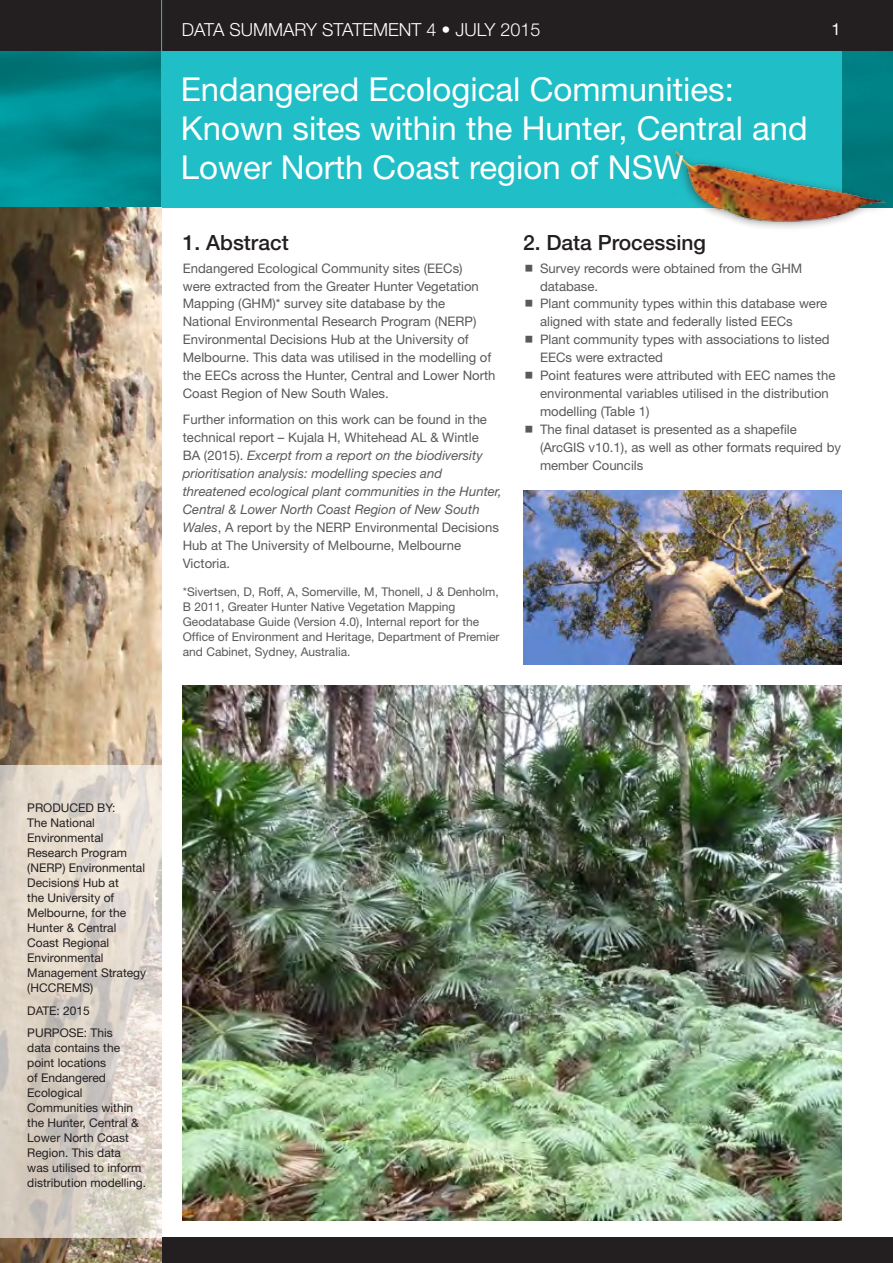
<style>
.page{position:relative;width:893px;height:1263px;background:#fff}
.page>*{position:absolute;margin:0;border:0;box-sizing:border-box;transform-origin:0 0}
.t1{font:33px/39px "Helvetica Neue LT";color:#fff}
.t2{font:500 21px "Helvetica Neue LT";color:#231f20}
.t3{font:300 18px "Helvetica Neue LT";color:#fff}
.t4{font:16.5px "Helvetica Neue LT";color:#fff}
.t5{font:13.2px/18px "Helvetica Neue LT";color:#58595b}
.t6{font:12px/15px "Helvetica Neue LT";color:#231f20}
.t7{font:12px/15px "Helvetica Neue LT";color:#58595b}
.s1{font-style:italic}
</style>
<div class="page">
<div style="left:0;top:0;width:893px;height:51px;background:#231f20"></div>
<img style="left:0;top:51px;width:893px;height:157px">
<hr style="left:161px;top:0;width:1px;height:208px;background:#20bec6">
<div style="left:162px;top:51px;width:680px;height:157px;background:#20bec6"></div>
<div style="left:0;top:1237px;width:893px;height:26px;background:#231f20"></div>
<img style="left:0;top:208px;width:161px;height:1055px">
<svg style="left:0;top:765px;width:162px;height:472px;background:#ddd4ca"></svg>
<div style="left:665px;top:145px;width:226px;height:87px;background:#231f20;opacity:.5"></div>
<img style="left:673px;top:149px;width:213px;height:73px">
<img style="left:183px;top:685px;width:659px;height:535px">
<img style="left:523px;top:490px;width:319px;height:174px">
<h3 class="t3" style="left:182px;top:19px;width:360px">DATA SUMMARY STATEMENT 4 • JULY 2015</h3>
<p class="t4" style="left:831px;top:20px;width:11px">1</p>
<h1 class="t1" style="left:181px;top:70px;width:629px">Endangered Ecological Communities:<br>Known sites within the Hunter, Central and<br>Lower North Coast region of NSW</h1>
<h2 class="t2" style="left:183px;top:230px;width:107px">1. Abstract</h2>
<p class="t5" style="left:183px;top:259px;width:314px">Endangered Ecological Community sites (EECs)<br>were extracted from the Greater Hunter Vegetation Mapping (GHM)* survey site database by the National Environmental Research Program (NERP)<br>Environmental Decisions Hub at the University of Melbourne. This data was utilised in the modelling of the EECs across the Hunter, Central and Lower North Coast Region of New South Wales.</p>
<p class="t5" style="left:183px;top:410px;width:320px">Further information on this work can be found in the technical report – Kujala H, Whitehead AL &amp; Wintle<br>BA (2015). <span class="s1">Excerpt from a report on the biodiversity prioritisation analysis: modelling species and threatened ecological plant communities in the Hunter, Central &amp; Lower North Coast Region of New South Wales</span>, A report by the NERP Environmental Decisions Hub at The University of Melbourne, Melbourne Victoria.</p>
<p class="t7" style="left:183px;top:584px;width:318px">*Sivertsen, D, Roff, A, Somerville, M, Thonell, J &amp; Denholm, B 2011, Greater Hunter Native Vegetation Mapping Geodatabase Guide (Version 4.0), Internal report for the Office of Environment and Heritage, Department of Premier and Cabinet, Sydney, Australia.</p>
<h2 class="t2" style="left:523px;top:230px;width:184px">2. Data Processing</h2>
<p class="t5" style="left:540px;top:259px;width:302px">Survey records were obtained from the GHM database.<br>Plant community types within this database were aligned with state and federally listed EECs<br>Plant community types with associations to listed EECs were extracted<br>Point features were attributed with EEC names the environmental variables utilised in the distribution modelling (Table 1)<br>The final dataset is presented as a shapefile (ArcGIS v10.1), as well as other formats required by member Councils</p>
<p class="t6" style="left:27px;top:800px;width:17px">Produced</p>
<p class="t6" style="left:97px;top:800px;width:20px">by:</p>
<p class="t6" style="left:27px;top:815px;width:120px">The National<br>Environmental<br>Research Program (NERP) Environmental<br>Decisions Hub at<br>the University of<br>Melbourne, for the<br>Hunter &amp; Central<br>Coast Regional<br>Environmental<br>Management Strategy (HCCREMS)</p>
<p class="t6" style="left:27px;top:999px;width:64px;line-height:22.5px">Date: 2015<br>Purpose</p>
<p class="t6" style="left:27px;top:1025px;width:120px;text-indent:57px">: This<br>data contains the point locations<br>of Endangered<br>Ecological<br>Communities within the Hunter, Central &amp;<br>Lower North Coast<br>Region. This data<br>was utilised to inform distribution modelling.</p>
</div>
